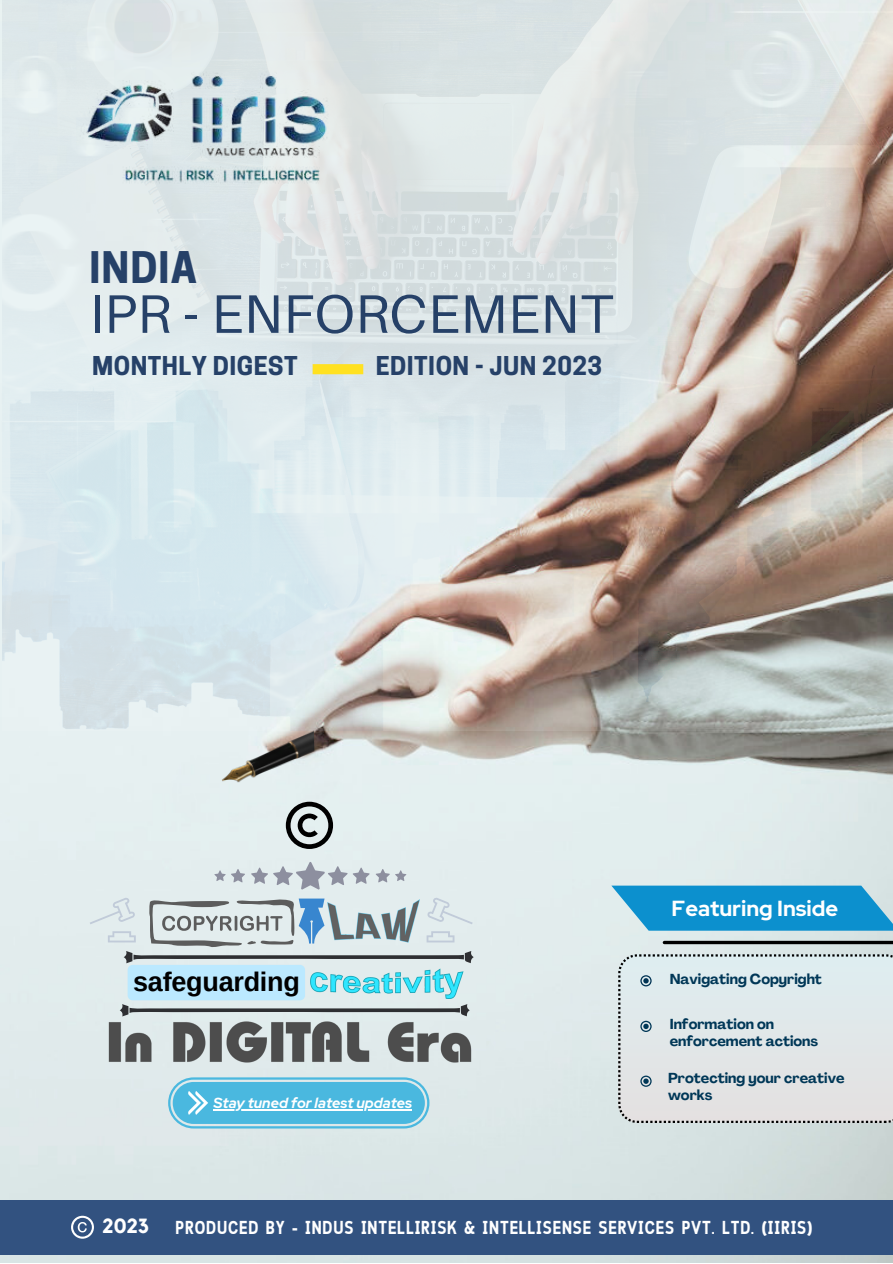
<style>
.page{position:relative;width:893px;height:1264px;background:#fff}
.page>*{position:absolute;margin:0;border:0;box-sizing:border-box;transform-origin:0 0}
.t1{font:54.3px "Aileron";letter-spacing:.01em;color:#264168}
.t2{font:700 40.8px "Cooper Hewitt";letter-spacing:.02em;color:#264168}
.t3{font:700 27px "Arimo";letter-spacing:-.01em;color:#000}
.t4{font:700 24.3px "Cooper Hewitt";letter-spacing:.02em;color:#264168}
.t5{font:700 21.75px "Red Hat Display";color:#fff}
.t6{font:700 20.4px "Kollektif";color:#fff}
.t7{font:700 18.6px "Cloud Cond";letter-spacing:.045em;color:#fff}
.t8{font:italic 700 14.55px "Red Hat Display";color:#fff}
.t9{font:700 14.25px/16.8px "Agrandir";color:#003757}
</style>
<div class="page">
<img style="left:0;top:0;width:892px;height:1262px">
<img style="left:2px;top:0;width:890px;height:731px">
<svg style="left:664px;top:940px;width:228px;height:4px"></svg>
<svg style="left:611px;top:885px;width:281px;height:45px"></svg>
<div style="left:618px;top:954px;width:274px;height:168px;background:#e1e7e8"></div>
<svg style="left:640px;top:975px;width:11px;height:11px"></svg>
<svg style="left:640px;top:1020px;width:11px;height:12px"></svg>
<svg style="left:640px;top:1075px;width:11px;height:11px"></svg>
<div style="left:0;top:1199px;width:892px;height:54px;background:#325280"></div>
<svg style="left:71px;top:1215px;width:23px;height:23px"></svg>
<img style="left:71px;top:64px;width:279px;height:126px">
<div style="left:312px;top:364px;width:51px;height:10px;background:#ffe121"></div>
<img style="left:220px;top:729px;width:95px;height:53px">
<img style="left:109px;top:1021px;width:362px;height:41px">
<svg style="left:168px;top:1077px;width:261px;height:51px"></svg>
<hr style="left:214px;top:1109px;width:198px;height:1px;background:#fff">
<svg style="left:214px;top:861px;width:192px;height:28px"></svg>
<svg style="left:286px;top:801px;width:47px;height:48px"></svg>
<svg style="left:90px;top:897px;width:383px;height:119px"></svg>
<p class="t2" style="left:89px;top:252px;width:109px">INDIA</p>
<p class="t1" style="left:89px;top:280px;width:525px">IPR - ENFORCEMENT</p>
<p class="t4" style="left:376px;top:357px;width:228px">EDITION - JUN 2023</p>
<p class="t4" style="left:92px;top:357px;width:207px">MONTHLY DIGEST</p>
<p class="t3" style="left:133px;top:966px;width:168px">safeguarding</p>
<p class="t8" style="left:214px;top:1093px;width:200px">Stay tuned for latest updates</p>
<p class="t5" style="left:671px;top:893px;width:168px">Featuring Inside</p>
<p class="t9" style="left:669px;top:971px;width:154px">Navigating Copyright</p>
<p class="t9" style="left:669px;top:1017px;width:150px">Information on enforcement actions</p>
<p class="t9" style="left:668px;top:1070px;width:178px">Protecting your creative works</p>
<p class="t6" style="left:102px;top:1216px;width:48px">2023</p>
<p class="t7" style="left:176px;top:1220px;width:638px">PRODUCED BY - INDUS INTELLIRISK &amp; INTELLISENSE SERVICES PVT. LTD. (IIRIS)</p>
</div>
